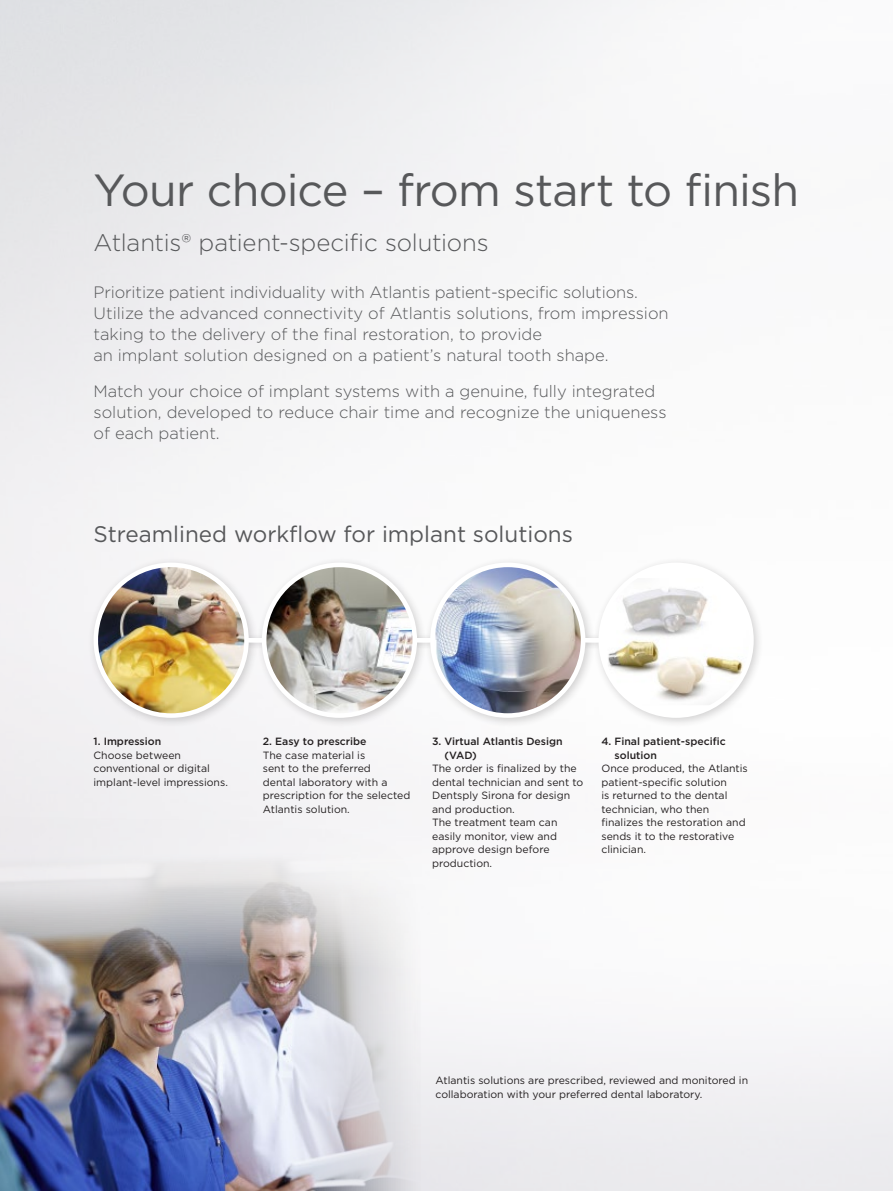
<style>
.page{position:relative;width:893px;height:1191px;background:#fff}
.page>*{position:absolute;margin:0;border:0;box-sizing:border-box;transform-origin:0 0}
.Lead_copy{font:45px "Gotham";letter-spacing:-.02em;color:#57585a}
.Lead_copy-2{font:300 24px "Gotham";letter-spacing:-.01em;color:#57585a}
.Body_copy_Futura_Std{font:22.5px "Gotham";color:#57585a}
.Body_copy_Futura_Std-2{font:300 16.5px/21px "Gotham";color:#57585a}
.Captions{font:10.5px/13.5px "Gotham";color:#231f20}
.Body_copy_Futura_Std-3{font:500 10.5px/13.5px "Gotham";color:#231f20}
</style>
<div class="page">
<img style="left:0;top:811px;width:421px;height:380px">
<div style="left:256px;top:556px;width:171px;height:172px;background:#231f20;opacity:.2"></div>
<img style="left:264px;top:565px;width:151px;height:150px;border-radius:75px">
<div style="left:262px;top:562px;width:155px;height:156px;border:5px solid #fff;border-radius:50%"></div>
<div style="left:424px;top:556px;width:172px;height:172px;background:#231f20;opacity:.2"></div>
<img style="left:432px;top:565px;width:151px;height:150px;border-radius:75px">
<div style="left:430px;top:562px;width:155px;height:156px;border:5px solid #fff;border-radius:50%"></div>
<div style="left:592px;top:556px;width:172px;height:172px;background:#231f20;opacity:.2"></div>
<div style="left:601px;top:565px;width:150px;height:150px;background:#fff;border-radius:50%"></div>
<img style="left:601px;top:578px;width:150px;height:127px">
<div style="left:598px;top:562px;width:156px;height:156px;border:5px solid #fff;border-radius:50%"></div>
<div style="left:88px;top:556px;width:171px;height:172px;background:#231f20;opacity:.2"></div>
<img style="left:96px;top:565px;width:150px;height:150px;border-radius:75px">
<div style="left:94px;top:562px;width:155px;height:156px;border:5px solid #fff;border-radius:50%"></div>
<hr style="left:247px;top:638px;width:17px;height:4px;background:#fff">
<hr style="left:416px;top:638px;width:17px;height:4px;background:#fff">
<hr style="left:584px;top:638px;width:17px;height:4px;background:#fff">
<p class="Lead_copy" style="left:94px;top:161px;width:707px">Your choice – from start to finish</p>
<p class="Lead_copy-2" style="left:94px;top:227px;width:397px">Atlantis® patient-specific solutions</p>
<p class="Body_copy_Futura_Std-2" style="left:94px;top:281px;width:577px">Prioritize patient individuality with Atlantis patient-specific solutions.<br>Utilize the advanced connectivity of Atlantis solutions, from impression taking to the delivery of the final restoration, to provide<br>an implant solution designed on a patient’s natural tooth shape.</p>
<p class="Body_copy_Futura_Std-2" style="left:94px;top:380px;width:574px">Match your choice of implant systems with a genuine, fully integrated solution, developed to reduce chair time and recognize the uniqueness of each patient.</p>
<p class="Body_copy_Futura_Std" style="left:94px;top:520px;width:481px">Streamlined workflow for implant solutions</p>
<p class="Body_copy_Futura_Std-3" style="left:94px;top:735px;width:69px">1. Impression</p>
<p class="Captions" style="left:94px;top:748px;width:136px">Choose between conventional or digital implant-level impressions.</p>
<p class="Body_copy_Futura_Std-3" style="left:263px;top:735px;width:105px">2. Easy to prescribe</p>
<p class="Captions" style="left:263px;top:748px;width:149px">The case material is<br>sent to the preferred<br>dental laboratory with a prescription for the selected<br>Atlantis solution.</p>
<p class="Body_copy_Futura_Std-3" style="left:445px;top:735px;width:120px;text-indent:-12px">3. Virtual Atlantis Design (VAD)</p>
<p class="Captions" style="left:432px;top:761px;width:153px">The order is finalized by the dental technician and sent to<br>Dentsply Sirona for design and production.<br>The treatment team can easily monitor, view and approve design before production.</p>
<p class="Body_copy_Futura_Std-3" style="left:615px;top:735px;width:113px;text-indent:-13px">4. Final patient-specific solution</p>
<p class="Captions" style="left:601px;top:761px;width:148px">Once produced, the Atlantis patient-specific solution<br>is returned to the dental technician, who then finalizes the restoration and sends it to the restorative clinician.</p>
<p class="Captions" style="left:435px;top:1073px;width:314px">Atlantis solutions are prescribed, reviewed and monitored in collaboration with your preferred dental laboratory.</p>
</div>
